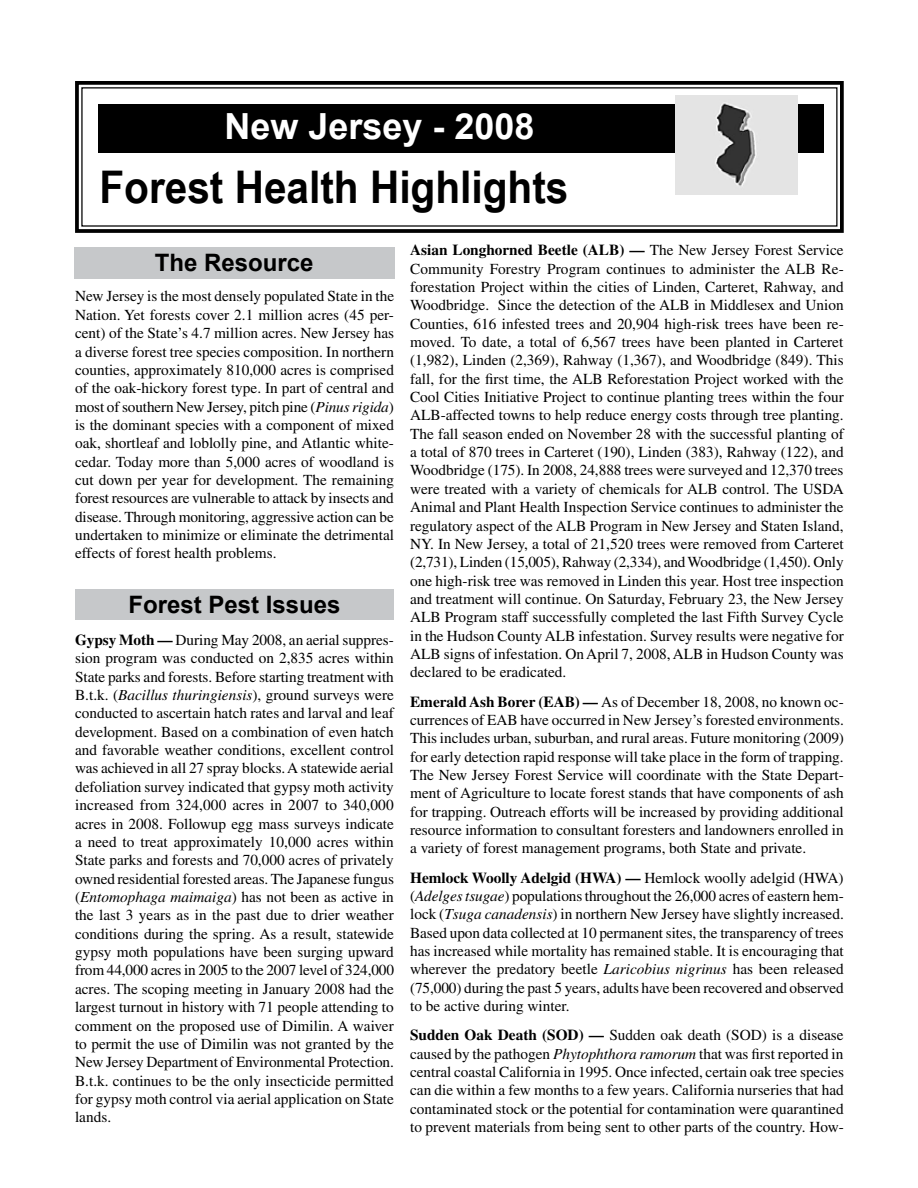
<style>
.page{position:relative;width:918px;height:1188px;background:#fff}
.page>*{position:absolute;margin:0;border:0;box-sizing:border-box;transform-origin:0 0}
.t1{font:700 45px "Arial Narrow";color:#000;scale:1.1 1}
.t2{font:700 36px "Arial";color:#fff}
.t3{font:700 24px "Arial";color:#000}
.t4{font:15.3px/18.3px "Times LT Std";color:#000;text-align:justify}
.s1{font-style:italic}
.s2{font-weight:700}
</style>
<div class="page">
<svg style="left:75px;top:81px;width:769px;height:152px"></svg>
<div style="left:75px;top:589px;width:319px;height:31px;background:#c6c8ca"></div>
<div style="left:74px;top:247px;width:321px;height:31px;background:#c6c8ca"></div>
<img style="left:675px;top:96px;width:122px;height:99px">
<h2 class="t2" style="left:224px;top:102px;width:312px">New Jersey - 2008</h2>
<h1 class="t1" style="left:99px;top:153px;width:428px">Forest Health Highlights</h1>
<h3 class="t3" style="left:155px;top:247px;width:160px">The Resource</h3>
<p class="t4" style="left:75px;top:287px;width:321px">New Jersey is the most densely populated State in the Nation. Yet forests cover 2.1 million acres (45 per&shy;cent) of the State’s 4.7 million acres. New Jersey has a diverse forest tree species composition. In northern counties, approximately 810,000 acres is comprised of the oak-hickory forest type. In part of central and most of southern New Jersey, pitch pine (<span class="s1">Pinus rigida</span>) is the dominant species with a component of mixed oak, shortleaf and loblolly pine, and Atlantic white&shy;cedar. Today more than 5,000 acres of woodland is cut down per year for development. The remaining forest resources are vulnerable to attack by insects and disease. Through monitoring, aggressive action can be undertaken to minimize or eliminate the detrimental effects of forest health problems.</p>
<h3 class="t3" style="left:129px;top:588px;width:214px">Forest Pest Issues</h3>
<p class="t4" style="left:75px;top:631px;width:321px"><span class="s2">Gypsy Moth —</span> During May 2008, an aerial suppres&shy;sion program was conducted on 2,835 acres within State parks and forests. Before starting treatment with B.t.k. (<span class="s1">Bacillus thuringiensis</span>), ground surveys were conducted to ascertain hatch rates and larval and leaf development. Based on a combination of even hatch and favorable weather conditions, excellent control was achieved in all 27 spray blocks. A statewide aerial defoliation survey indicated that gypsy moth activity increased from 324,000 acres in 2007 to 340,000 acres in 2008. Followup egg mass surveys indicate a need to treat approximately 10,000 acres within State parks and forests and 70,000 acres of privately owned residential forested areas. The Japanese fungus (<span class="s1">Entomophaga maimaiga</span>) has not been as active in the last 3 years as in the past due to drier weather conditions during the spring. As a result, statewide gypsy moth populations have been surging upward from 44,000 acres in 2005 to the 2007 level of 324,000 acres. The scoping meeting in January 2008 had the largest turnout in history with 71 people attending to comment on the proposed use of Dimilin. A waiver to permit the use of Dimilin was not granted by the New Jersey Department of Environmental Protection.<br>B.t.k. continues to be the only insecticide permitted for gypsy moth control via aerial application on State lands.</p>
<p class="t4" style="left:410px;top:241px;width:435px"><span class="s2">Asian Longhorned Beetle (ALB) —</span> The New Jersey Forest Service Community Forestry Program continues to administer the ALB Re&shy;forestation Project within the cities of Linden, Carteret, Rahway, and Woodbridge. Since the detection of the ALB in Middlesex and Union Counties, 616 infested trees and 20,904 high-risk trees have been re&shy;moved. To date, a total of 6,567 trees have been planted in Carteret (1,982), Linden (2,369), Rahway (1,367), and Woodbridge (849). This fall, for the first time, the ALB Reforestation Project worked with the Cool Cities Initiative Project to continue planting trees within the four ALB-affected towns to help reduce energy costs through tree planting.<br>The fall season ended on November 28 with the successful planting of a total of 870 trees in Carteret (190), Linden (383), Rahway (122), and Woodbridge (175). In 2008, 24,888 trees were surveyed and 12,370 trees were treated with a variety of chemicals for ALB control. The USDA Animal and Plant Health Inspection Service continues to administer the regulatory aspect of the ALB Program in New Jersey and Staten Island, NY. In New Jersey, a total of 21,520 trees were removed from Carteret (2,731), Linden (15,005), Rahway (2,334), and Woodbridge (1,450). Only one high-risk tree was removed in Linden this year. Host tree inspection and treatment will continue. On Saturday, February 23, the New Jersey ALB Program staff successfully completed the last Fifth Survey Cycle in the Hudson County ALB infestation. Survey results were negative for ALB signs of infestation. On April 7, 2008, ALB in Hudson County was declared to be eradicated.</p>
<p class="t4" style="left:410px;top:692px;width:435px"><span class="s2">Emerald Ash Borer (EAB) —</span> As of December 18, 2008, no known oc&shy;currences of EAB have occurred in New Jersey’s forested environments.<br>This includes urban, suburban, and rural areas. Future monitoring (2009) for early detection rapid response will take place in the form of trapping.<br>The New Jersey Forest Service will coordinate with the State Depart&shy;ment of Agriculture to locate forest stands that have components of ash for trapping. Outreach efforts will be increased by providing additional resource information to consultant foresters and landowners enrolled in a variety of forest management programs, both State and private.</p>
<p class="t4" style="left:410px;top:868px;width:435px"><span class="s2">Hemlock Woolly Adelgid (HWA) —</span> Hemlock woolly adelgid (HWA) (<span class="s1">Adelges tsugae</span>) populations throughout the 26,000 acres of eastern hem&shy;lock (<span class="s1">Tsuga canadensis</span>) in northern New Jersey have slightly increased.<br>Based upon data collected at 10 permanent sites, the transparency of trees has increased while mortality has remained stable. It is encouraging that wherever the predatory beetle <span class="s1">Laricobius nigrinus</span> has been released (75,000) during the past 5 years, adults have been recovered and observed to be active during winter.</p>
<p class="t4" style="left:410px;top:1026px;width:435px"><span class="s2">Sudden Oak Death (SOD) —</span> Sudden oak death (SOD) is a disease caused by the pathogen <span class="s1">Phytophthora ramorum</span> that was first reported in central coastal California in 1995. Once infected, certain oak tree species can die within a few months to a few years. California nurseries that had contaminated stock or the potential for contamination were quarantined to prevent materials from being sent to other parts of the country. How-</p>
</div>
